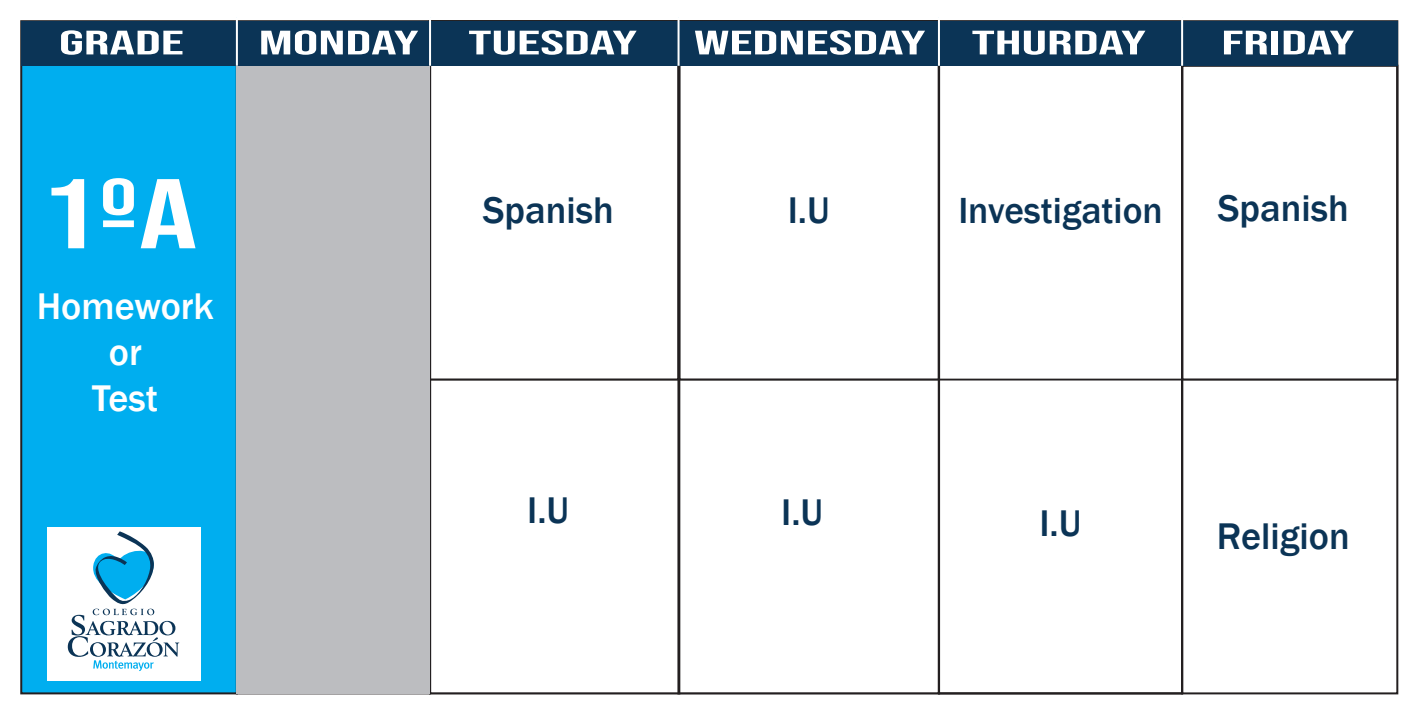
<style>
.page{position:relative;width:1428px;height:723px;background:#fff}
.page>*{position:absolute;margin:0;border:0;box-sizing:border-box;transform-origin:0 0}
.t1{font:98.8px "Bebas Neue";color:#fff;scale:1.47 1}
.t2{font:500 38.2px "Franklin Gothic";color:#0b3456}
.t3{font:500 38.2px/45.8px "Franklin Gothic";color:#fff;text-align:center}
.t4{font:500 37.4px "Franklin Gothic";color:#0b3456}
.t5{font:34px "Bebas Neue";color:#fff;scale:1.88 1}
</style>
<div class="page">
<div style="left:20px;top:20px;width:218px;height:674px;background:#00aeef;border:2px solid #231f20"></div>
<div style="left:678px;top:20px;width:262px;height:360px;border:2px solid #231f20"></div>
<div style="left:938px;top:378px;width:245px;height:316px;border:2px solid #231f20"></div>
<div style="left:1181px;top:65px;width:217px;height:315px;border:2px solid #231f20"></div>
<div style="left:21px;top:21px;width:1376px;height:45px;background:#0b3456"></div>
<hr style="left:236px;top:17px;width:2px;height:49px;background:#fff">
<hr style="left:429px;top:17px;width:2px;height:49px;background:#fff">
<hr style="left:677px;top:17px;width:2px;height:49px;background:#fff">
<hr style="left:938px;top:17px;width:2px;height:49px;background:#fff">
<hr style="left:1181px;top:17px;width:2px;height:49px;background:#fff">
<div style="left:237px;top:66px;width:193px;height:627px;background:#bcbdc0"></div>
<div style="left:47px;top:526px;width:153px;height:154px;background:#fff"></div>
<svg style="left:68px;top:531px;width:111px;height:140px"></svg>
<p class="t5" style="left:59px;top:23px;width:68px">GRADE</p>
<p class="t5" style="left:259px;top:23px;width:87px">MONDAY</p>
<p class="t5" style="left:468px;top:23px;width:91px">TUESDAY</p>
<p class="t5" style="left:694px;top:23px;width:125px">WEDNESDAY</p>
<p class="t5" style="left:971px;top:23px;width:94px">THURDAY</p>
<p class="t5" style="left:1221px;top:23px;width:72px">FRIDAY</p>
<h1 class="t1" style="left:40px;top:158px;width:109px">1ºA</h1>
<p class="t3" style="left:37px;top:284px;width:178px">Homework or<br>Test</p>
<p class="t2" style="left:482px;top:186px;width:133px">Spanish</p>
<p class="t2" style="left:787px;top:186px;width:44px">I.U</p>
<p class="t2" style="left:527px;top:486px;width:44px">I.U</p>
<p class="t2" style="left:781px;top:488px;width:44px">I.U</p>
<p class="t4" style="left:958px;top:187px;width:206px">Investigation</p>
<p class="t2" style="left:1217px;top:184px;width:133px">Spanish</p>
<p class="t2" style="left:1039px;top:500px;width:44px">I.U</p>
<p class="t2" style="left:1216px;top:512px;width:134px">Religion</p>
</div>
